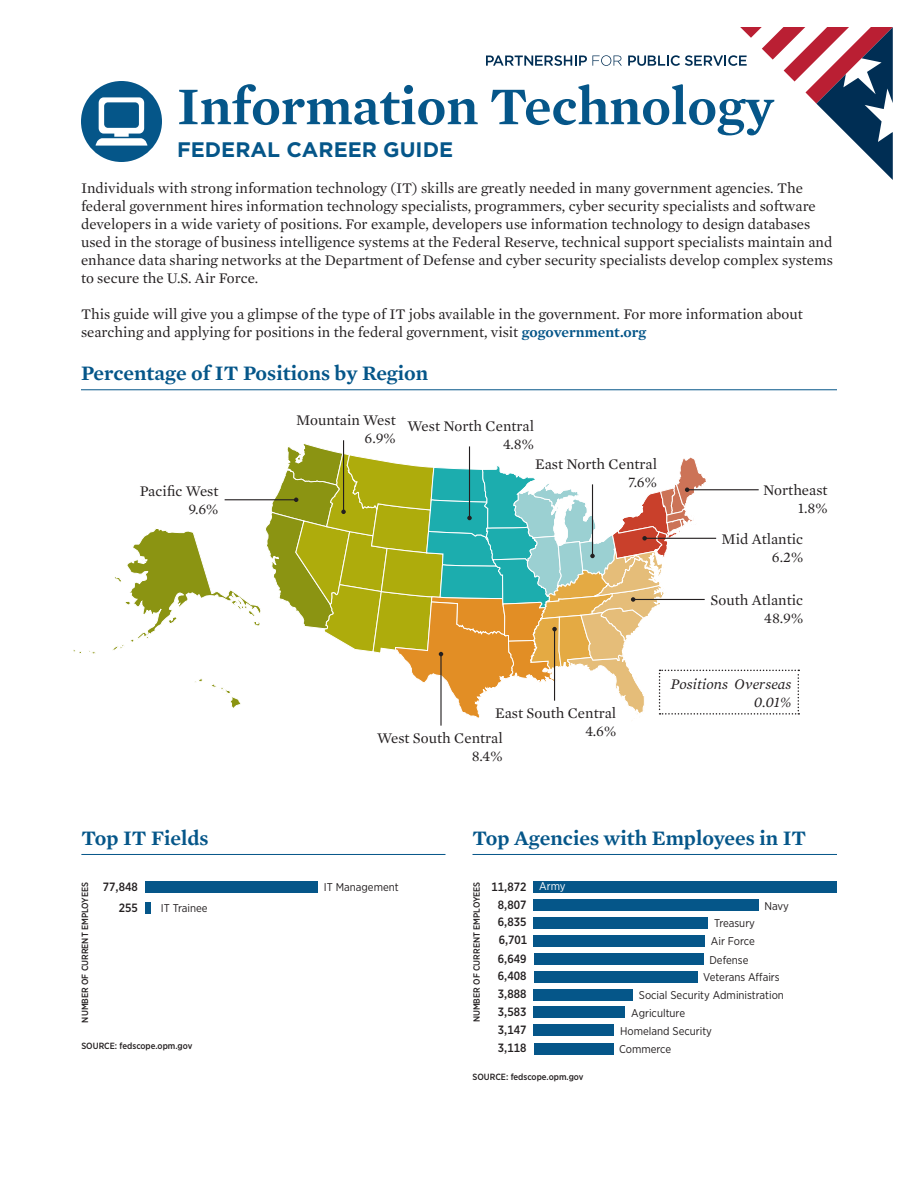
<style>
.page{position:relative;width:918px;height:1188px;background:#fff}
.page>*{position:absolute;margin:0;border:0;box-sizing:border-box;transform-origin:0 0}
.t1{font:600 54px "Mercury Text G1";color:#055689}
.Subhed{font:600 21px "Mercury Text G1";color:#055689}
.t2{font:700 21px "Gotham";color:#055689}
.t3{font:15px/18px "Mercury Text G1";color:#231f20}
.t4{font:italic 15px "Mercury Text G1";color:#231f20}
.t5{font:500 12px "Gotham Narrow";color:#231f20}
.t6{font:11.25px "Gotham Narrow";color:#231f20}
.t7{font:11.25px "Gotham Narrow";color:#fff}
.t8{font:500 9px "Gotham Narrow";color:#231f20}
.s1{font-weight:600;color:#055689}
</style>
<div class="page">
<svg style="left:73px;top:650px;width:23px;height:4px"></svg>
<hr style="left:81px;top:389px;width:756px;height:1px;background:#055689">
<hr style="left:440px;top:654px;width:2px;height:72px;background:#231f20">
<svg style="left:112px;top:389px;width:687px;height:333px"></svg>
<hr style="left:81px;top:854px;width:365px;height:1px;background:#055689">
<hr style="left:472px;top:854px;width:365px;height:1px;background:#055689">
<div style="left:81px;top:81px;width:81px;height:81px;background:#055689;border-radius:50%"></div>
<svg style="left:96px;top:97px;width:51px;height:49px"></svg>
<div style="left:145px;top:902px;width:6px;height:12px;background:#055689"></div>
<div style="left:145px;top:881px;width:173px;height:12px;background:#055689"></div>
<svg style="left:486px;top:55px;width:136px;height:11px"></svg>
<svg style="left:628px;top:27px;width:265px;height:153px"></svg>
<div style="left:534px;top:881px;width:303px;height:12px;background:#055689"></div>
<div style="left:534px;top:899px;width:225px;height:12px;background:#055689"></div>
<div style="left:534px;top:917px;width:174px;height:12px;background:#055689"></div>
<div style="left:534px;top:935px;width:171px;height:12px;background:#055689"></div>
<div style="left:534px;top:953px;width:170px;height:12px;background:#055689"></div>
<div style="left:534px;top:971px;width:163px;height:12px;background:#055689"></div>
<div style="left:534px;top:989px;width:99px;height:12px;background:#055689"></div>
<div style="left:534px;top:1006px;width:91px;height:12px;background:#055689"></div>
<div style="left:534px;top:1024px;width:80px;height:12px;background:#055689"></div>
<div style="left:534px;top:1043px;width:79px;height:12px;background:#055689"></div>
<p class="t1" style="left:177px;top:66px;width:599px">Information Technology</p>
<p class="t2" style="left:177px;top:136px;width:278px">FEDERAL CAREER GUIDE</p>
<p class="t3" style="left:81px;top:178px;width:753px">Individuals with strong information technology (IT) skills are greatly needed in many government agencies. The federal government hires information technology specialists, programmers, cyber security specialists and software developers in a wide variety of positions. For example, developers use information technology to design databases used in the storage of business intelligence systems at the Federal Reserve, technical support specialists maintain and enhance data sharing networks at the Department of Defense and cyber security specialists develop complex systems to secure the U.S. Air Force.</p>
<p class="t3" style="left:81px;top:304px;width:723px">This guide will give you a glimpse of the type of IT jobs available in the government. For more information about searching and applying for positions in the federal government, visit <span class="s1">gogovernment.org</span></p>
<p class="Subhed" style="left:81px;top:358px;width:349px">Percentage of IT Positions by Region</p>
<p class="t3" style="left:140px;top:482px;width:80px">Pacific West</p>
<p class="t3" style="left:189px;top:500px;width:31px">9.6%</p>
<p class="t3" style="left:296px;top:410px;width:101px">Mountain West</p>
<p class="t3" style="left:365px;top:428px;width:33px">6.9%</p>
<p class="t3" style="left:408px;top:416px;width:128px">West North Central</p>
<p class="t3" style="left:503px;top:434px;width:33px">4.8%</p>
<p class="t3" style="left:535px;top:454px;width:123px">East North Central</p>
<p class="t3" style="left:628px;top:472px;width:30px">7.6%</p>
<p class="t3" style="left:763px;top:480px;width:66px">Northeast</p>
<p class="t3" style="left:798px;top:498px;width:31px">1.8%</p>
<p class="t3" style="left:722px;top:529px;width:83px">Mid Atlantic</p>
<p class="t3" style="left:772px;top:547px;width:33px">6.2%</p>
<p class="t3" style="left:711px;top:590px;width:94px">South Atlantic</p>
<p class="t3" style="left:764px;top:608px;width:41px">48.9%</p>
<p class="t3" style="left:495px;top:703px;width:123px">East South Central</p>
<p class="t3" style="left:377px;top:728px;width:127px">West South Central</p>
<p class="t3" style="left:585px;top:721px;width:33px">4.6%</p>
<p class="t3" style="left:472px;top:746px;width:32px">8.4%</p>
<p class="t4" style="left:671px;top:673px;width:122px">Positions Overseas</p>
<p class="t4" style="left:754px;top:691px;width:39px">0.01%</p>
<p class="Subhed" style="left:81px;top:822px;width:129px">Top IT Fields</p>
<p class="t8" style="left:79px;top:1023px;width:142px;rotate:-90deg">NUMBER OF CURRENT EMPLOYEES</p>
<p class="t5" style="left:103px;top:879px;width:36px">77,848</p>
<p class="t6" style="left:324px;top:880px;width:76px">IT Management</p>
<p class="t5" style="left:119px;top:900px;width:21px">255</p>
<p class="t6" style="left:161px;top:901px;width:48px">IT Trainee</p>
<p class="t8" style="left:81px;top:1040px;width:112px">SOURCE: fedscope.opm.gov</p>
<p class="Subhed" style="left:472px;top:822px;width:335px">Top Agencies with Employees in IT</p>
<p class="t8" style="left:471px;top:1022px;width:142px;rotate:-90deg">NUMBER OF CURRENT EMPLOYEES</p>
<p class="t5" style="left:498px;top:1040px;width:30px">3,118</p>
<p class="t6" style="left:619px;top:1042px;width:54px">Commerce</p>
<p class="t5" style="left:492px;top:879px;width:36px">11,872</p>
<p class="t7" style="left:539px;top:879px;width:28px">Army</p>
<p class="t5" style="left:498px;top:897px;width:30px">8,807</p>
<p class="t6" style="left:765px;top:899px;width:26px">Navy</p>
<p class="t5" style="left:498px;top:914px;width:30px">6,835</p>
<p class="t6" style="left:714px;top:916px;width:43px">Treasury</p>
<p class="t5" style="left:499px;top:932px;width:30px">6,701</p>
<p class="t6" style="left:711px;top:934px;width:46px">Air Force</p>
<p class="t5" style="left:498px;top:951px;width:30px">6,649</p>
<p class="t6" style="left:709px;top:953px;width:41px">Defense</p>
<p class="t5" style="left:498px;top:968px;width:30px">6,408</p>
<p class="t6" style="left:703px;top:970px;width:78px">Veterans Affairs</p>
<p class="t5" style="left:498px;top:986px;width:30px">3,888</p>
<p class="t6" style="left:639px;top:988px;width:147px">Social Security Administration</p>
<p class="t5" style="left:498px;top:1004px;width:30px">3,583</p>
<p class="t6" style="left:631px;top:1006px;width:55px">Agriculture</p>
<p class="t5" style="left:498px;top:1022px;width:30px">3,147</p>
<p class="t6" style="left:620px;top:1024px;width:93px">Homeland Security</p>
<p class="t8" style="left:472px;top:1071px;width:112px">SOURCE: fedscope.opm.gov</p>
</div>
